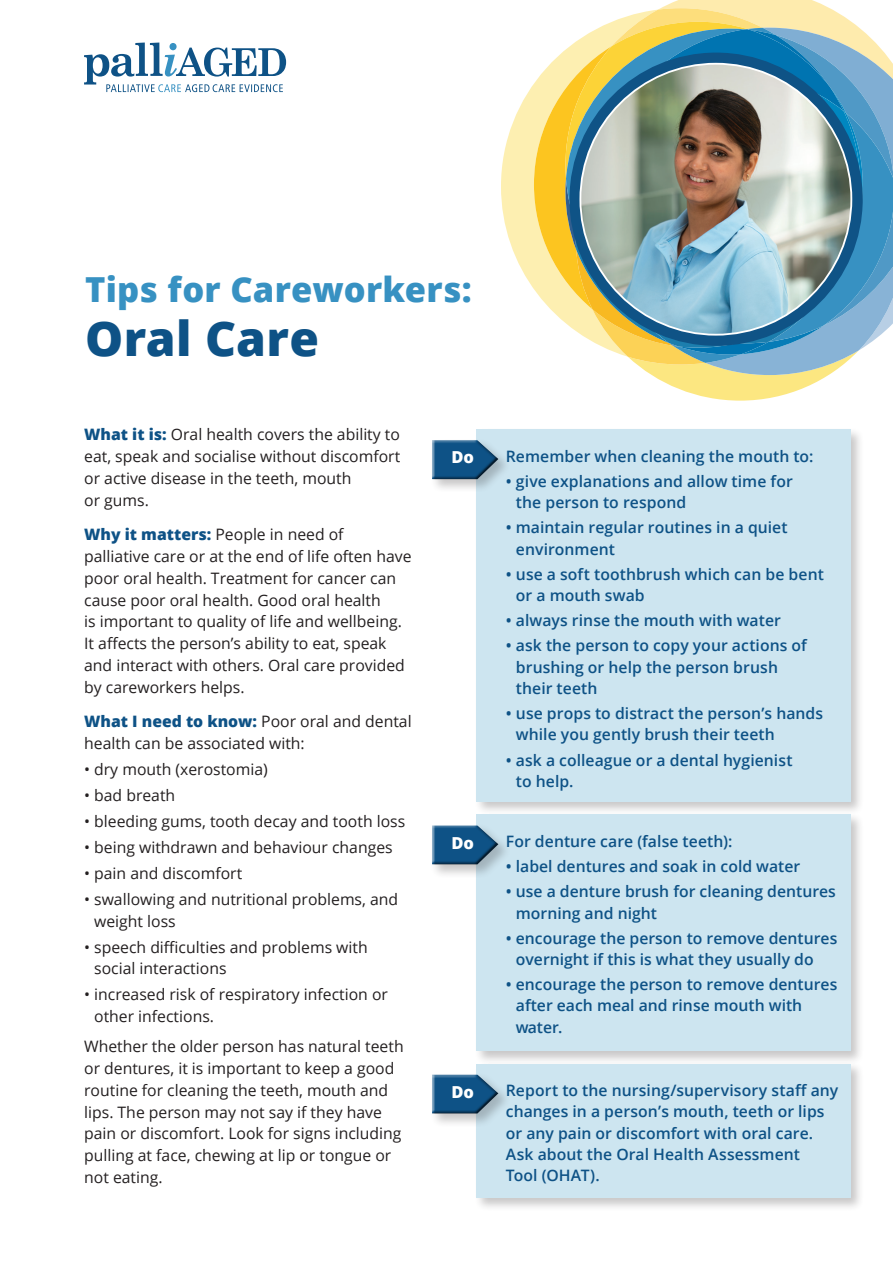
<style>
.page{position:relative;width:893px;height:1263px;background:#fff}
.page>*{position:absolute;margin:0;border:0;box-sizing:border-box;transform-origin:0 0}
.t1{font:800 48px "Open Sans";letter-spacing:.005em;color:#0e5286}
.t2{font:800 34.5px "Open Sans";letter-spacing:.01em;color:#3791c2}
.t3{font:800 16.5px "Open Sans";color:#fff}
.t4{font:15.75px/21.8px "Open Sans";color:#231f20}
.t5{font:600 15.75px/21.3px "Open Sans";color:#0e5286}
.s1{font-weight:800;color:#0e5286}
</style>
<div class="page">
<div style="left:474px;top:427px;width:390px;height:389px;background:#231f20;opacity:.25"></div>
<div style="left:476px;top:429px;width:374px;height:372px;background:#cde5f0"></div>
<div style="left:430px;top:438px;width:81px;height:56px;background:#231f20;opacity:.25"></div>
<div style="left:431px;top:438px;width:70px;height:42px;background:#231f20;opacity:.75"></div>
<div style="left:474px;top:812px;width:390px;height:253px;background:#231f20;opacity:.25"></div>
<div style="left:476px;top:815px;width:374px;height:236px;background:#cde5f0"></div>
<div style="left:430px;top:823px;width:81px;height:56px;background:#231f20;opacity:.25"></div>
<div style="left:431px;top:823px;width:70px;height:42px;background:#231f20;opacity:.75"></div>
<div style="left:474px;top:1062px;width:390px;height:150px;background:#231f20;opacity:.25"></div>
<div style="left:476px;top:1064px;width:374px;height:134px;background:#cde5f0"></div>
<div style="left:430px;top:1072px;width:81px;height:56px;background:#231f20;opacity:.25"></div>
<div style="left:431px;top:1072px;width:70px;height:42px;background:#231f20;opacity:.75"></div>
<svg style="left:501px;top:84px;width:33px;height:205px;fill:#fdefb1"></svg>
<svg style="left:534px;top:0;width:359px;height:401px"></svg>
<svg style="left:596px;top:75px;width:264px;height:268px;background:#6aa1a9"></svg>
<div style="left:569px;top:53px;width:294px;height:293px;background:#0f5386;border-radius:50%"></div>
<img style="left:580px;top:64px;width:271px;height:271px;border-radius:133px">
<svg style="left:84px;top:43px;width:202px;height:49px"></svg>
<h1 class="t2" style="left:85px;top:263px;width:388px">Tips for Careworkers:</h1>
<h1 class="t1" style="left:85px;top:302px;width:235px">Oral Care</h1>
<p class="t4" style="left:84px;top:423px;width:318px"><span class="s1">What it is:</span> Oral health covers the ability to eat, speak and socialise without discomfort or active disease in the teeth, mouth<br>or gums.</p>
<p class="t4" style="left:84px;top:523px;width:329px"><span class="s1">Why it matters:</span> People in need of palliative care or at the end of life often have poor oral health. Treatment for cancer can cause poor oral health. Good oral health<br>is important to quality of life and wellbeing.<br>It affects the person’s ability to eat, speak and interact with others. Oral care provided by careworkers helps.</p>
<p class="t4" style="left:84px;top:710px;width:329px"><span class="s1">What I need to know:</span> Poor oral and dental health can be associated with:</p>
<p class="t4" style="left:84px;top:758px;width:185px">• dry mouth (xerostomia)</p>
<p class="t4" style="left:84px;top:784px;width:93px">• bad breath</p>
<p class="t4" style="left:84px;top:810px;width:323px">• bleeding gums, tooth decay and tooth loss</p>
<p class="t4" style="left:84px;top:836px;width:310px">• being withdrawn and behaviour changes</p>
<p class="t4" style="left:84px;top:862px;width:160px">• pain and discomfort</p>
<p class="t4" style="left:94px;top:888px;width:305px;text-indent:-10px">• swallowing and nutritional problems, and weight loss</p>
<p class="t4" style="left:94px;top:935px;width:275px;text-indent:-10px">• speech difficulties and problems with social interactions</p>
<p class="t4" style="left:94px;top:983px;width:295px;text-indent:-10px">• increased risk of respiratory infection or other infections.</p>
<p class="t4" style="left:84px;top:1035px;width:321px">Whether the older person has natural teeth or dentures, it is important to keep a good routine for cleaning the teeth, mouth and lips. The person may not say if they have pain or discomfort. Look for signs including pulling at face, chewing at lip or tongue or not eating.</p>
<h2 class="t3" style="left:451px;top:445px;width:24px">Do</h2>
<p class="t5" style="left:506px;top:445px;width:309px">Remember when cleaning the mouth to:</p>
<p class="t5" style="left:516px;top:470px;width:278px;text-indent:-10px">• give explanations and allow time for the person to respond</p>
<p class="t5" style="left:516px;top:517px;width:273px;text-indent:-10px">• maintain regular routines in a quiet environment</p>
<p class="t5" style="left:516px;top:563px;width:310px;text-indent:-10px">• use a soft toothbrush which can be bent or a mouth swab</p>
<p class="t5" style="left:506px;top:609px;width:277px">• always rinse the mouth with water</p>
<p class="t5" style="left:516px;top:635px;width:293px;text-indent:-10px">• ask the person to copy your actions of brushing or help the person brush their teeth</p>
<p class="t5" style="left:516px;top:702px;width:309px;text-indent:-10px">• use props to distract the person’s hands while you gently brush their teeth</p>
<p class="t5" style="left:516px;top:749px;width:278px;text-indent:-10px">• ask a colleague or a dental hygienist to help.</p>
<h2 class="t3" style="left:451px;top:830px;width:24px">Do</h2>
<p class="t5" style="left:506px;top:830px;width:228px">For denture care (false teeth):</p>
<p class="t5" style="left:506px;top:855px;width:296px">• label dentures and soak in cold water</p>
<p class="t5" style="left:516px;top:880px;width:321px;text-indent:-10px">• use a denture brush for cleaning dentures morning and night</p>
<p class="t5" style="left:516px;top:927px;width:323px;text-indent:-10px">• encourage the person to remove dentures overnight if this is what they usually do</p>
<p class="t5" style="left:516px;top:973px;width:323px;text-indent:-10px">• encourage the person to remove dentures after each meal and rinse mouth with water.</p>
<h2 class="t3" style="left:451px;top:1079px;width:24px">Do</h2>
<p class="t5" style="left:506px;top:1079px;width:334px">Report to the nursing/supervisory staff any changes in a person’s mouth, teeth or lips or any pain or discomfort with oral care.<br>Ask about the Oral Health Assessment<br>Tool (OHAT).</p>
</div>
